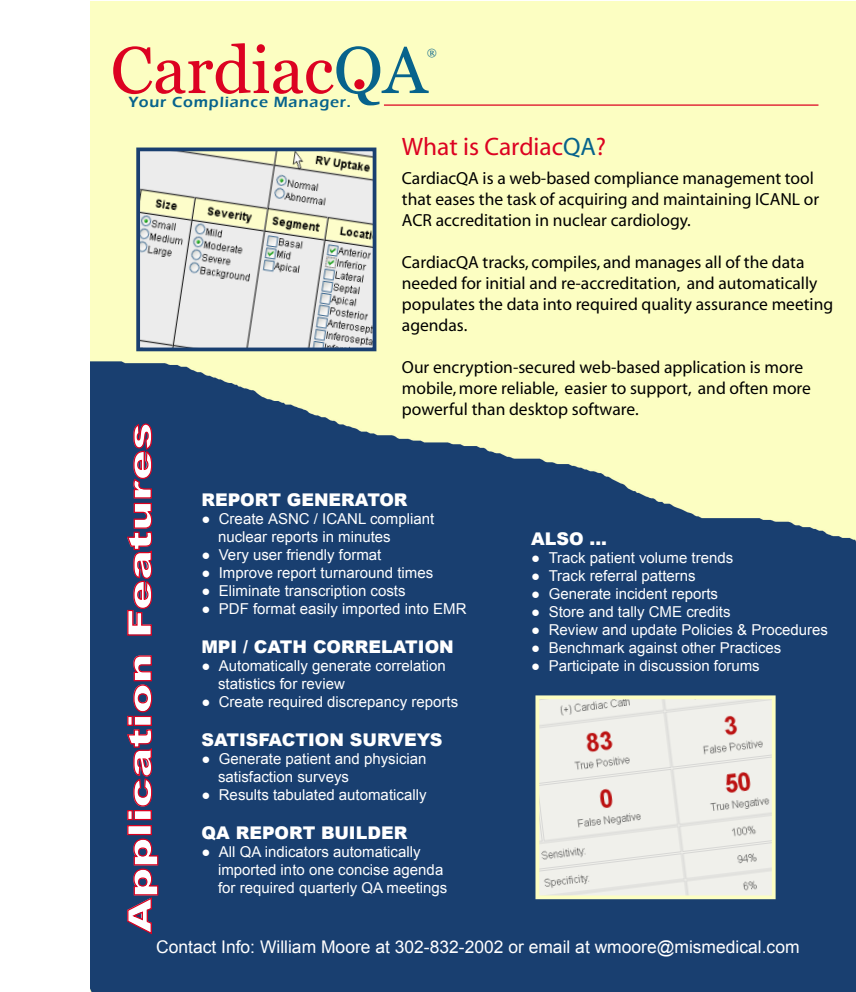
<style>
.page{position:relative;width:856px;height:992px;background:#fff}
.page>*{position:absolute;margin:0;border:0;box-sizing:border-box;transform-origin:0 0}
.t1{font:66px "Georgia";color:#dc0221}
.t2{font:900 32.75px "Arial";color:#fff;scale:1.37 1}
.t3{font:25.38px "Myriad";color:#dc0221}
.t4{font:17.5px/21px "Myriad";color:#000}
.t5{font:900 17.5px "Arial";color:#fff}
.t6{font:17.5px "Arial";color:#fff}
.t7{font:600 15.25px "Eras ITC";letter-spacing:.05em;color:#07638c;scale:1.05 1}
.t8{font:15px/18px "Arial";color:#fff}
.t9{font:10.12px "Georgia";color:#07638c}
.s1{color:#07638c}
</style>
<div class="page">
<img style="left:91px;top:2px;width:765px;height:990px">
<div style="left:354px;top:79px;width:10px;height:10px;background:#dc0221;border-radius:50%"></div>
<svg style="left:382px;top:104px;width:437px;height:2px"></svg>
<img style="left:141px;top:153px;width:230px;height:193px">
<div style="left:136px;top:148px;width:240px;height:203px;border:4px solid #193f70"></div>
<img style="left:540px;top:700px;width:230px;height:194px">
<div style="left:535px;top:695px;width:240px;height:204px;border:4px solid #fcfec2"></div>
<h1 class="t1" style="left:111px;top:33px;width:318px">Cardiac<span class="s1">QA</span></h1>
<p class="t9" style="left:427px;top:47px;width:11px">®</p>
<p class="t7" style="left:129px;top:93px;width:213px">Your Compliance Manager.</p>
<h3 class="t3" style="left:402px;top:134px;width:206px">What is Cardiac<span class="s1">QA</span>?</h3>
<h2 class="t2" style="left:116px;top:933px;width:374px;rotate:-90deg">Application Features</h2>
<p class="t4" style="left:402px;top:168px;width:419px">CardiacQA is a web-based compliance management tool that eases the task of acquiring and maintaining ICANL or<br>ACR accreditation in nuclear cardiology.</p>
<p class="t4" style="left:402px;top:252px;width:433px">CardiacQA tracks, compiles, and manages all of the data needed for initial and re-accreditation, and automatically populates the data into required quality assurance meeting agendas.</p>
<p class="t4" style="left:402px;top:357px;width:410px">Our encryption-secured web-based application is more mobile, more reliable, easier to support, and often more powerful than desktop software.</p>
<p class="t5" style="left:201px;top:487px;width:208px">REPORT GENERATOR</p>
<p class="t8" style="left:218px;top:509px;width:218px;text-indent:-17px">● Create ASNC / ICANL compliant nuclear reports in minutes</p>
<p class="t8" style="left:201px;top:545px;width:181px">● Very user friendly format</p>
<p class="t8" style="left:201px;top:563px;width:233px">● Improve report turnaround times</p>
<p class="t8" style="left:201px;top:581px;width:206px">● Eliminate transcription costs</p>
<p class="t8" style="left:201px;top:599px;width:266px">● PDF format easily imported into EMR</p>
<p class="t5" style="left:201px;top:634px;width:254px">MPI / CATH CORRELATION</p>
<p class="t8" style="left:218px;top:656px;width:229px;text-indent:-17px">● Automatically generate correlation statistics for review</p>
<p class="t8" style="left:201px;top:692px;width:258px">● Create required discrepancy reports</p>
<p class="t5" style="left:201px;top:727px;width:242px">SATISFACTION SURVEYS</p>
<p class="t8" style="left:218px;top:749px;width:210px;text-indent:-17px">● Generate patient and physician satisfaction surveys</p>
<p class="t8" style="left:201px;top:785px;width:226px">● Results tabulated automatically</p>
<p class="t5" style="left:201px;top:820px;width:207px">QA REPORT BUILDER</p>
<p class="t8" style="left:218px;top:842px;width:231px;text-indent:-17px">● All QA indicators automatically imported into one concise agenda for required quarterly QA meetings</p>
<p class="t5" style="left:531px;top:526px;width:77px">ALSO ...</p>
<p class="t8" style="left:531px;top:549px;width:203px">● Track patient volume trends</p>
<p class="t8" style="left:531px;top:567px;width:166px">● Track referral patterns</p>
<p class="t8" style="left:531px;top:585px;width:188px">● Generate incident reports</p>
<p class="t8" style="left:531px;top:603px;width:201px">● Store and tally CME credits</p>
<p class="t8" style="left:531px;top:621px;width:298px">● Review and update Policies &amp; Procedures</p>
<p class="t8" style="left:531px;top:639px;width:251px">● Benchmark against other Practices</p>
<p class="t8" style="left:531px;top:657px;width:230px">● Participate in discussion forums</p>
<p class="t6" style="left:156px;top:935px;width:645px">Contact Info: William Moore at 302-832-2002 or email at wmoore@mismedical.com</p>
</div>
